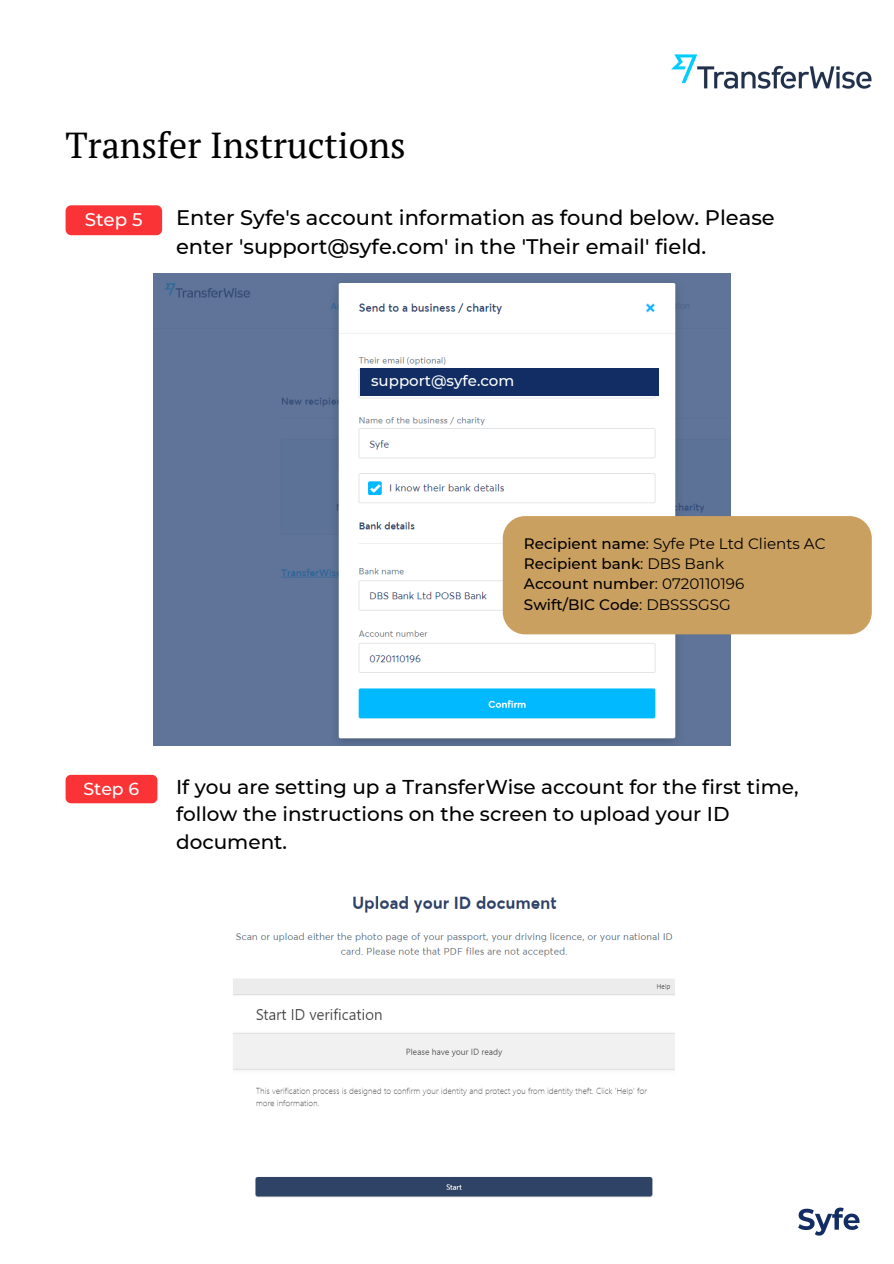
<style>
.page{position:relative;width:894px;height:1264px;background:#fff}
.page>*{position:absolute;margin:0;border:0;box-sizing:border-box;transform-origin:0 0}
.t1{font:36px "PT Serif";color:#000}
.t2{font:500 21px/29px "Montserrat";color:#000}
.t3{font:500 19.95px/27.6px "Montserrat";color:#000}
.t4{font:500 18.15px "Montserrat";color:#fff}
.t5{font:500 17.4px "Montserrat";color:#fff}
.t6{font:500 15.15px/20.4px "Montserrat";color:#000}
.t7{font:500 15px "Montserrat";color:#fff}
.s1{font-weight:400}
</style>
<div class="page">
<div style="left:66px;top:205px;width:96px;height:30px;background:#fa3336;border-radius:6px"></div>
<div style="left:66px;top:774px;width:91px;height:29px;background:#fa3336;border-radius:5px"></div>
<img style="left:798px;top:1207px;width:61px;height:29px">
<img style="left:671px;top:54px;width:200px;height:35px">
<img style="left:153px;top:273px;width:577px;height:472px">
<div style="left:502px;top:516px;width:369px;height:118px;background:#caa060;border-radius:22px"></div>
<div style="left:360px;top:368px;width:299px;height:27px;background:#112d63"></div>
<img style="left:233px;top:896px;width:442px;height:302px">
<h1 class="t1" style="left:66px;top:121px;width:341px">Transfer Instructions</h1>
<p class="t4" style="left:85px;top:209px;width:59px">Step 5</p>
<p class="t2" style="left:176px;top:203px;width:600px">Enter Syfe's account information as found below. Please enter 'support@syfe.com' in the 'Their email' field.</p>
<p class="t7" style="left:371px;top:371px;width:145px">support@syfe.com</p>
<p class="t6" style="left:524px;top:533px;width:303px">Recipient name<span class="s1">: Syfe Pte Ltd Clients AC<br></span>Recipient bank<span class="s1">: DBS Bank<br></span>Account number<span class="s1">: 0720110196<br></span>Swift/BIC Code<span class="s1">: DBSSSGSG</span></p>
<p class="t5" style="left:83px;top:778px;width:57px">Step 6</p>
<p class="t3" style="left:176px;top:773px;width:624px">If you are setting up a TransferWise account for the first time, follow the instructions on the screen to upload your ID document.</p>
</div>
